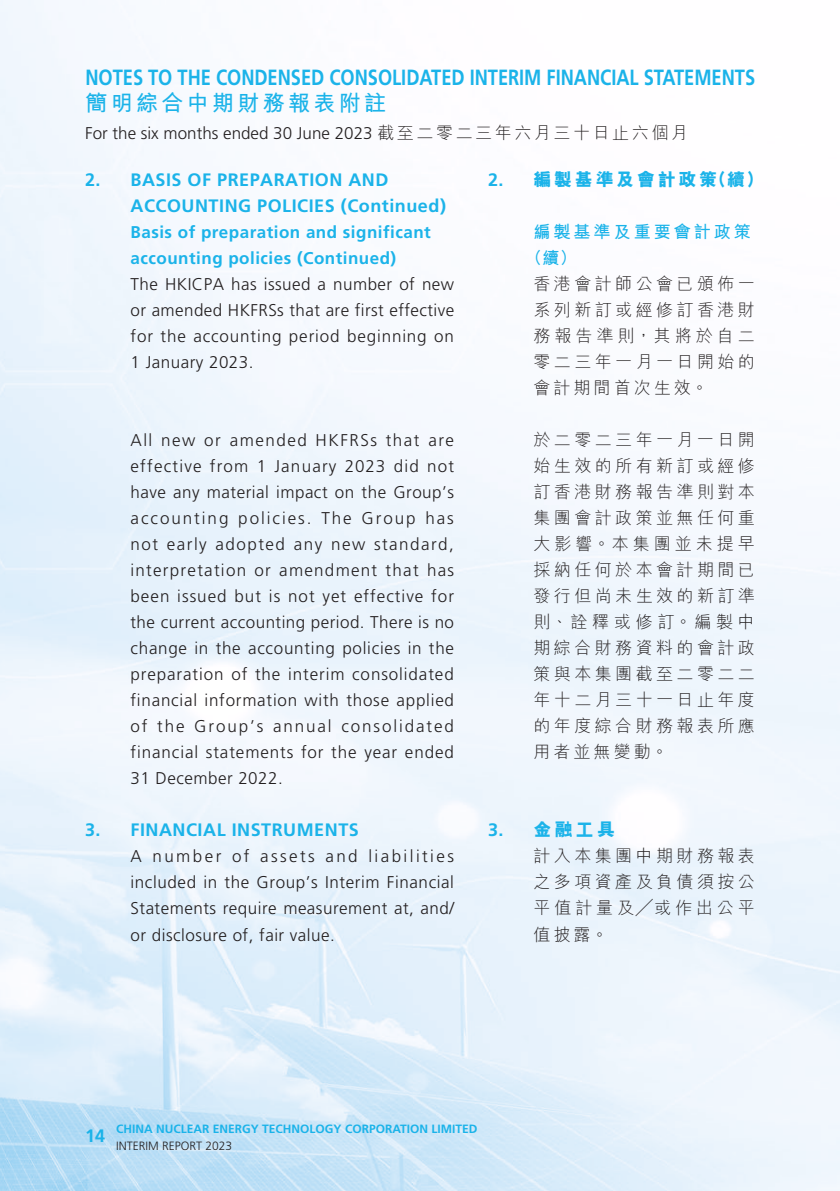
<style>
.page{position:relative;width:840px;height:1191px;background:#fff}
.page>*{position:absolute;margin:0;border:0;box-sizing:border-box;transform-origin:0 0}
.t1{font:700 22px "Frutiger LT Std";color:#1bb3e9;scale:.83 1}
.t2{font:700 22px "M Hei HK";letter-spacing:.15em;color:#1bb3e9}
._01_Heading_1{font:700 18px/26px "Frutiger LT Std";letter-spacing:.03em;color:#1bb3e9}
._01_Heading_1-2{font:800 18px "M Hei HK";letter-spacing:.15em;color:#1bb3e9}
._00_Body_text{font:300 17px/26px "Frutiger LT Std";letter-spacing:.03em;color:#231f20;text-align:justify}
._00_Body_text-2{font:300 17px/26px "M Hei HK";letter-spacing:.2em;color:#231f20;text-align:justify}
._02_Heading_2{font:700 17px/26px "Frutiger LT Std";letter-spacing:.03em;color:#1bb3e9}
._00_Body_text-3{font:300 17px "Frutiger LT Std";color:#231f20}
._02_Heading_2-2{font:700 17px/26px "M Hei HK";letter-spacing:.18em;color:#1bb3e9}
.t3{font:700 12px "Frutiger LT Std";color:#1bb3e9}
.t4{font:300 12px "Frutiger LT Std";color:#231f20}
.s1{font-family:"M Hei HK"}
.s2{font-family:"Frutiger LT Std";font-weight:700}
</style>
<div class="page">
<img style="left:0;top:0;width:840px;height:1191px">
<p class="t1" style="left:85px;top:64px;width:808px">NOTES TO THE CONDENSED CONSOLIDATED INTERIM FINANCIAL STATEMENTS</p>
<p class="t2" style="left:85px;top:87px;width:302px">簡明綜合中期財務報表附註</p>
<p class="_00_Body_text-3" style="left:85px;top:123px;width:604px">For the six months ended 30 June 2023 <span class="s1">截至二零二三年六月三十日止六個月</span></p>
<p class="_01_Heading_1-2" style="left:488px;top:170px;width:277px"><span class="s2">2.</span> 編製基準及會計政策（續）</p>
<p class="_02_Heading_2-2" style="left:524px;top:217px;width:227px;text-indent:8px">編製基準及重要會計政策（續）</p>
<p class="_00_Body_text-2" style="left:533px;top:271px;width:223px">香港會計師公會已頒佈一系列新訂或經修訂香港財務報告準則，其將於自二零二三年一月一日開始的會計期間首次生效。</p>
<p class="_00_Body_text-2" style="left:533px;top:427px;width:223px">於二零二三年一月一日開始生效的所有新訂或經修訂香港財務報告準則對本集團會計政策並無任何重大影響。本集團並未提早採納任何於本會計期間已發行但尚未生效的新訂準則、詮釋或修訂。編製中期綜合財務資料的會計政策與本集團截至二零二二年十二月三十一日止年度的年度綜合財務報表所應用者並無變動。</p>
<p class="_01_Heading_1" style="left:130px;top:167px;width:317px;text-indent:-45px">2. BASIS OF PREPARATION AND<br>ACCOUNTING POLICIES (Continued)</p>
<p class="_02_Heading_2" style="left:130px;top:219px;width:302px">Basis of preparation and significant accounting policies (Continued)</p>
<p class="_00_Body_text" style="left:130px;top:272px;width:325px">The HKICPA has issued a number of new or amended HKFRSs that are first effective for the accounting period beginning on 1 January 2023.</p>
<p class="_00_Body_text" style="left:130px;top:428px;width:325px">All new or amended HKFRSs that are effective from 1 January 2023 did not have any material impact on the Group’s accounting policies. The Group has not early adopted any new standard, interpretation or amendment that has been issued but is not yet effective for the current accounting period. There is no change in the accounting policies in the preparation of the interim consolidated financial information with those applied of the Group’s annual consolidated financial statements for the year ended 31 December 2022.</p>
<p class="_01_Heading_1" style="left:85px;top:817px;width:275px">3. FINANCIAL INSTRUMENTS</p>
<p class="_00_Body_text" style="left:130px;top:844px;width:325px">A number of assets and liabilities included in the Group’s Interim Financial Statements require measurement at, and/ or disclosure of, fair value.</p>
<p class="_01_Heading_1-2" style="left:488px;top:820px;width:128px"><span class="s2">3.</span> 金融工具</p>
<p class="_00_Body_text-2" style="left:533px;top:843px;width:223px">計入本集團中期財務報表之多項資產及負債須按公平值計量及╱或作出公平值披露。</p>
<p class="_01_Heading_1" style="left:85px;top:1123px;width:22px">14</p>
<p class="t3" style="left:116px;top:1121px;width:363px">CHINA NUCLEAR ENERGY TECHNOLOGY CORPORATION LIMITED</p>
<p class="t4" style="left:116px;top:1138px;width:118px">INTERIM REPORT 2023</p>
</div>
